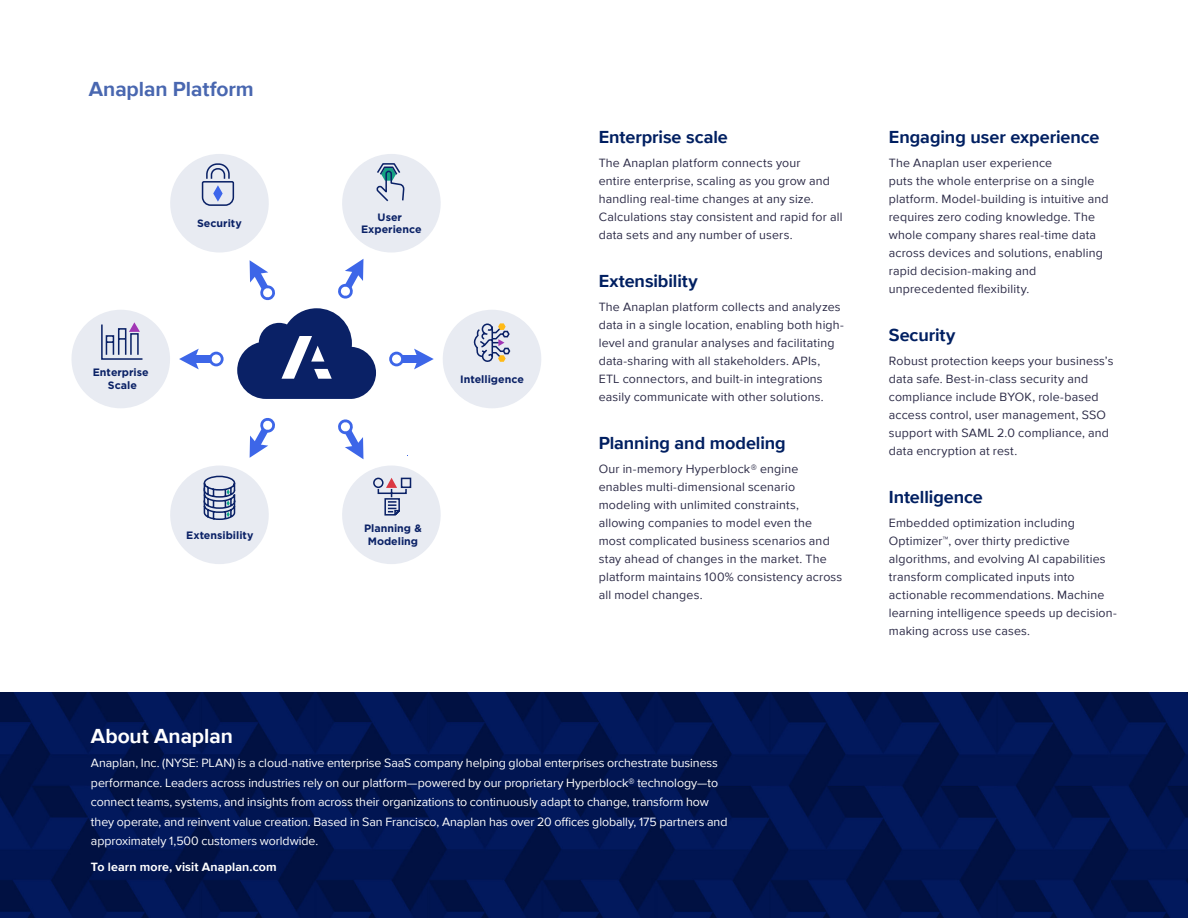
<style>
.page{position:relative;width:1188px;height:918px;background:#fff}
.page>*{position:absolute;margin:0;border:0;box-sizing:border-box;transform-origin:0 0}
.body_8pt_13{font:700 21px "Proxima Nova";letter-spacing:-.005em;color:#4967b0}
.Body_Copy-small{font:700 21px "Proxima Nova";letter-spacing:-.005em;color:#fff}
.bullets_2{font:700 18px "Proxima Nova";letter-spacing:-.005em;color:#001f61}
.bullets_2-2{font:12.3px/18px "Proxima Nova";letter-spacing:.015em;color:#2b2a46}
.Body_Copy-small-2{font:12.3px/19.5px "Proxima Nova";letter-spacing:-.005em;color:#fff}
.Body_Copy-small-3{font:700 12.3px "Proxima Nova";letter-spacing:.01em;color:#fff}
.t1{font:700 10.65px/12.8px "Gotham";color:#0a2166;text-align:center}
</style>
<div class="page">
<img style="left:0;top:692px;width:1188px;height:226px">
<svg style="left:338px;top:259px;width:25px;height:40px"></svg>
<svg style="left:250px;top:260px;width:25px;height:40px"></svg>
<svg style="left:342px;top:154px;width:99px;height:99px"></svg>
<svg style="left:71px;top:308px;width:470px;height:256px"></svg>
<svg style="left:170px;top:154px;width:99px;height:99px"></svg>
<p class="body_8pt_13" style="left:89px;top:73px;width:166px">Anaplan Platform</p>
<p class="t1" style="left:197px;top:217px;width:46px">Security</p>
<p class="t1" style="left:93px;top:366px;width:57px">Enterprise<br>Scale</p>
<p class="t1" style="left:186px;top:528px;width:69px">Extensibility</p>
<p class="t1" style="left:361px;top:210px;width:62px">User<br>Experience</p>
<p class="t1" style="left:460px;top:373px;width:65px">Intelligence</p>
<p class="t1" style="left:364px;top:522px;width:59px">Planning &amp;<br>Modeling</p>
<p class="bullets_2" style="left:599px;top:123px;width:131px">Enterprise scale</p>
<p class="bullets_2-2" style="left:599px;top:153px;width:245px">The Anaplan platform connects your<br>entire enterprise, scaling as you grow and handling real-time changes at any size.<br>Calculations stay consistent and rapid for all data sets and any number of users.</p>
<p class="bullets_2" style="left:599px;top:267px;width:100px">Extensibility</p>
<p class="bullets_2-2" style="left:599px;top:297px;width:247px">The Anaplan platform collects and analyzes data in a single location, enabling both high&shy;level and granular analyses and facilitating data-sharing with all stakeholders. APIs, ETL connectors, and built-in integrations easily communicate with other solutions.</p>
<p class="bullets_2" style="left:599px;top:429px;width:189px">Planning and modeling</p>
<p class="bullets_2-2" style="left:599px;top:459px;width:245px">Our in-memory Hyperblock® engine enables multi-dimensional scenario modeling with unlimited constraints, allowing companies to model even the<br>most complicated business scenarios and stay ahead of changes in the market. The platform maintains 100% consistency across all model changes.</p>
<p class="Body_Copy-small" style="left:91px;top:721px;width:143px">About Anaplan</p>
<p class="Body_Copy-small-2" style="left:91px;top:753px;width:638px">Anaplan, Inc. (NYSE: PLAN) is a cloud-native enterprise SaaS company helping global enterprises orchestrate business performance. Leaders across industries rely on our platform—powered by our proprietary Hyperblock® technology—to connect teams, systems, and insights from across their organizations to continuously adapt to change, transform how they operate, and reinvent value creation. Based in San Francisco, Anaplan has over 20 offices globally, 175 partners and approximately 1,500 customers worldwide.</p>
<p class="Body_Copy-small-3" style="left:91px;top:858px;width:187px">To learn more, visit Anaplan.com</p>
<p class="bullets_2" style="left:889px;top:123px;width:212px">Engaging user experience</p>
<p class="bullets_2-2" style="left:889px;top:153px;width:221px">The Anaplan user experience<br>puts the whole enterprise on a single platform. Model-building is intuitive and requires zero coding knowledge. The whole company shares real-time data across devices and solutions, enabling rapid decision-making and unprecedented flexibility.</p>
<p class="bullets_2" style="left:889px;top:321px;width:68px">Security</p>
<p class="bullets_2-2" style="left:889px;top:351px;width:226px">Robust protection keeps your business’s data safe. Best-in-class security and compliance include BYOK, role-based access control, user management, SSO support with SAML 2.0 compliance, and data encryption at rest.</p>
<p class="bullets_2" style="left:889px;top:483px;width:95px">Intelligence</p>
<p class="bullets_2-2" style="left:889px;top:513px;width:230px">Embedded optimization including Optimizer™, over thirty predictive algorithms, and evolving AI capabilities transform complicated inputs into actionable recommendations. Machine learning intelligence speeds up decision&shy;making across use cases.</p>
</div>
